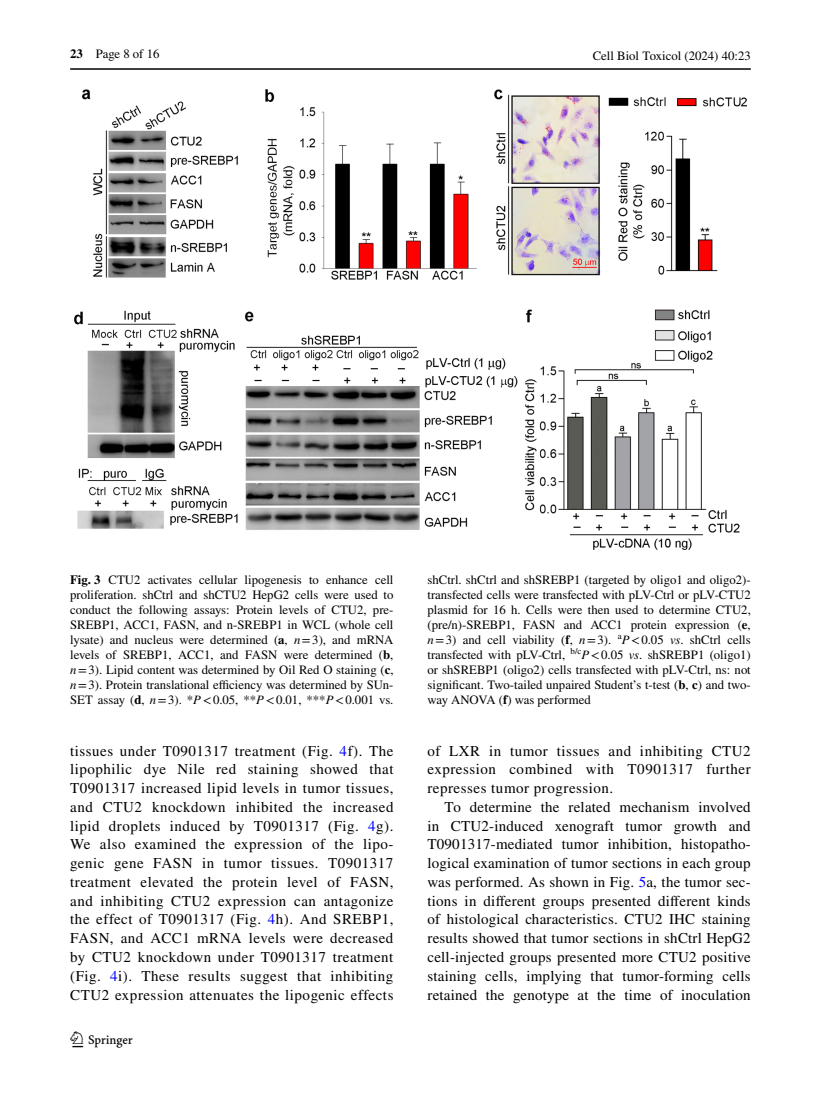
<style>
.page{position:relative;width:821px;height:1106px;background:#fff}
.page>*{position:absolute;margin:0;border:0;box-sizing:border-box;transform-origin:0 0}
.t1{font:22.5px "Springnew Regular 2";color:#000}
.t2{font:15px/18.8px "STIX";letter-spacing:.035em;color:#000;text-align:justify}
.t3{font:12.75px/15px "STIX";color:#000;text-align:justify}
.s1{font-weight:700}
.s2{font-style:italic}
.s3{color:#00f}
</style>
<div class="page">
<hr style="left:70px;top:68px;width:680px;height:2px;background:#000">
<img style="left:74px;top:89px;width:672px;height:460px">
<p class="t3" style="left:70px;top:47px;width:91px"><span class="s1">23</span> Page 8 of 16</p>
<p class="t3" style="left:592px;top:49px;width:159px">Cell Biol Toxicol (2024) 40:23</p>
<p class="t3" style="left:70px;top:573px;width:325px"><span class="s1">Fig. 3</span> CTU2 activates cellular lipogenesis to enhance cell proliferation. shCtrl and shCTU2 HepG2 cells were used to conduct the following assays: Protein levels of CTU2, pre-SREBP1, ACC1, FASN, and n-SREBP1 in WCL (whole cell lysate) and nucleus were determined (<span class="s1">a</span>, <span class="s2">n</span>=3), and mRNA levels of SREBP1, ACC1, and FASN were determined (<span class="s1">b</span>, <span class="s2">n</span>=3). Lipid content was determined by Oil Red O staining (<span class="s1">c</span>, <span class="s2">n</span>=3). Protein translational efficiency was determined by SUn-SET assay (<span class="s1">d</span>, <span class="s2">n</span>=3). *<span class="s2">P</span>&lt;0.05, **<span class="s2">P</span>&lt;0.01, ***<span class="s2">P</span>&lt;0.001 vs.</p>
<p class="t3" style="left:427px;top:573px;width:325px">shCtrl. shCtrl and shSREBP1 (targeted by oligo1 and oligo2)- transfected cells were transfected with pLV-Ctrl or pLV-CTU2 plasmid for 16 h. Cells were then used to determine CTU2, (pre/n)-SREBP1, FASN and ACC1 protein expression (<span class="s1">e</span>, <span class="s2">n</span>=3) and cell viability (<span class="s1">f</span>, <span class="s2">n</span>=3). <sup>a</sup><span class="s2">P</span>&lt;0.05 <span class="s2">vs</span>. shCtrl cells transfected with pLV-Ctrl, <sup>b/c</sup><span class="s2">P</span>&lt;0.05 <span class="s2">vs</span>. shSREBP1 (oligo1) or shSREBP1 (oligo2) cells transfected with pLV-Ctrl, ns: not significant. Two-tailed unpaired Student’s t-test (<span class="s1">b</span>, <span class="s1">c</span>) and two&shy;way ANOVA (<span class="s1">f</span>) was performed</p>
<p class="t2" style="left:70px;top:742px;width:325px">tissues under T0901317 treatment (Fig. <span class="s3">4</span>f). The lipophilic dye Nile red staining showed that T0901317 increased lipid levels in tumor tissues, and CTU2 knockdown inhibited the increased lipid droplets induced by T0901317 (Fig. <span class="s3">4</span>g).<br>We also examined the expression of the lipo&shy;genic gene FASN in tumor tissues. T0901317 treatment elevated the protein level of FASN, and inhibiting CTU2 expression can antagonize the effect of T0901317 (Fig. <span class="s3">4</span>h). And SREBP1, FASN, and ACC1 mRNA levels were decreased by CTU2 knockdown under T0901317 treatment (Fig. <span class="s3">4</span>i). These results suggest that inhibiting CTU2 expression attenuates the lipogenic effects</p>
<p class="t2" style="left:427px;top:742px;width:325px">of LXR in tumor tissues and inhibiting CTU2 expression combined with T0901317 further represses tumor progression.</p>
<p class="t2" style="left:427px;top:798px;width:325px;text-indent:17px">To determine the related mechanism involved in CTU2-induced xenograft tumor growth and T0901317-mediated tumor inhibition, histopatho&shy;logical examination of tumor sections in each group was performed. As shown in Fig. <span class="s3">5</span>a, the tumor sec&shy;tions in different groups presented different kinds of histological characteristics. CTU2 IHC staining results showed that tumor sections in shCtrl HepG2 cell-injected groups presented more CTU2 positive staining cells, implying that tumor-forming cells retained the genotype at the time of inoculation</p>
<h1 class="t1" style="left:72px;top:1031px;width:62px">1 3</h1>
</div>
